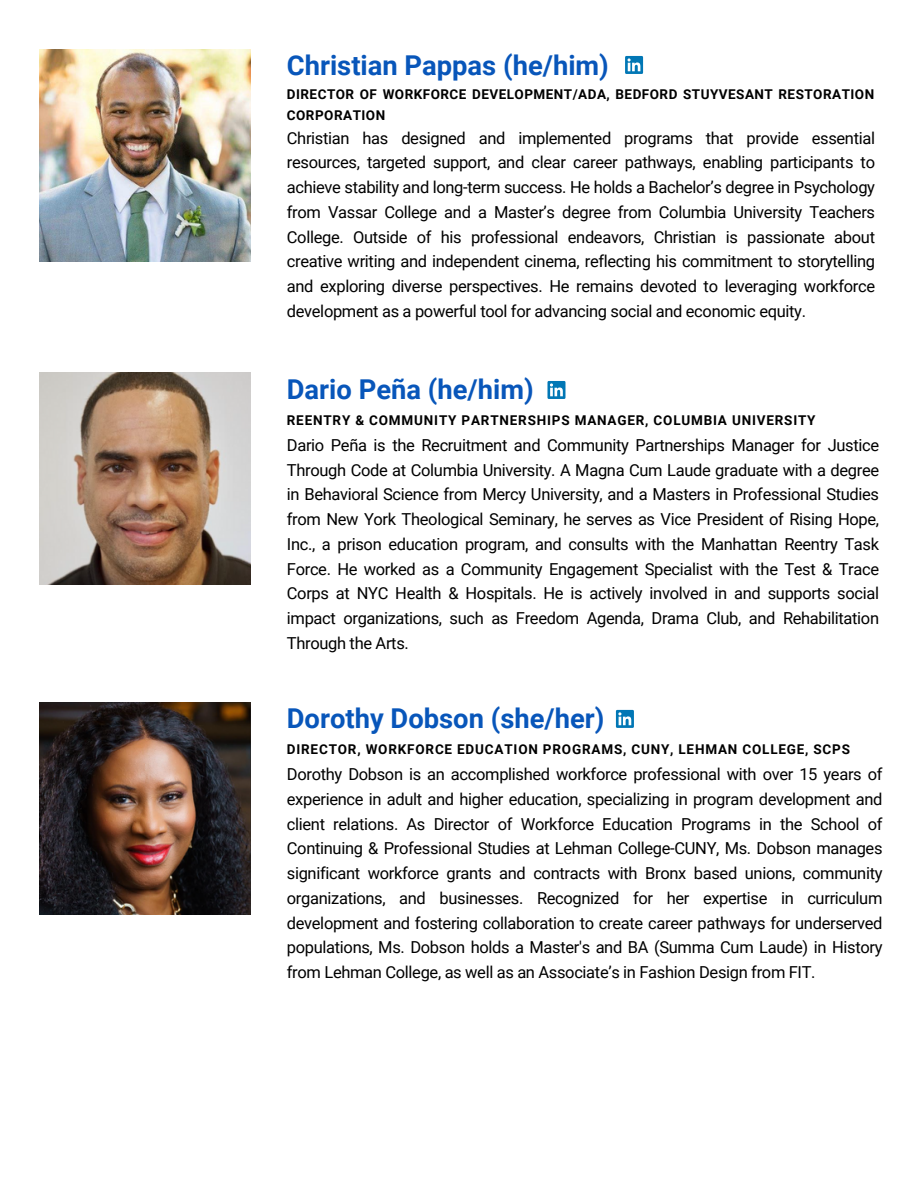
<style>
.page{position:relative;width:918px;height:1188px;background:#fff}
.page>*{position:absolute;margin:0;border:0;box-sizing:border-box;transform-origin:0 0}
.t1{font:700 27.3px "Roboto";color:#0856ba}
.t2{font:16.5px/24.8px "Roboto";letter-spacing:-.02em;color:#000;text-align:justify}
.t3{font:700 13.5px "Roboto";letter-spacing:.06em;color:#000}
.t4{font:700 13.5px/20.2px "Roboto";letter-spacing:.035em;color:#000}
</style>
<div class="page">
<img style="left:39px;top:373px;width:212px;height:211px">
<div style="left:547px;top:381px;width:18px;height:18px;background:#0177b5"></div>
<svg style="left:550px;top:383px;width:13px;height:13px"></svg>
<img style="left:39px;top:49px;width:212px;height:212px">
<svg style="left:625px;top:56px;width:18px;height:18px"></svg>
<svg style="left:628px;top:58px;width:12px;height:13px"></svg>
<svg style="left:616px;top:710px;width:18px;height:18px"></svg>
<svg style="left:618px;top:712px;width:13px;height:13px"></svg>
<img style="left:39px;top:702px;width:212px;height:212px">
<h2 class="t1" style="left:287px;top:50px;width:323px">Christian Pappas (he/him)</h2>
<h1 class="t4" style="left:287px;top:85px;width:589px">DIRECTOR OF WORKFORCE DEVELOPMENT/ADA, BEDFORD STUYVESANT RESTORATION<br>CORPORATION</h1>
<p class="t2" style="left:287px;top:126px;width:590px">Christian has designed and implemented programs that provide essential resources, targeted support, and clear career pathways, enabling participants to achieve stability and long-term success. He holds a Bachelor’s degree in Psychology from Vassar College and a Master’s degree from Columbia University Teachers College. Outside of his professional endeavors, Christian is passionate about creative writing and independent cinema, reflecting his commitment to storytelling and exploring diverse perspectives. He remains devoted to leveraging workforce development as a powerful tool for advancing social and economic equity.</p>
<p class="t1" style="left:287px;top:373px;width:248px">Dario Peña (he/him)</p>
<p class="t2" style="left:287px;top:433px;width:594px">Dario Peña is the Recruitment and Community Partnerships Manager for Justice Through Code at Columbia University. A Magna Cum Laude graduate with a degree in Behavioral Science from Mercy University, and a Masters in Professional Studies from New York Theological Seminary, he serves as Vice President of Rising Hope, Inc., a prison education program, and consults with the Manhattan Reentry Task Force. He worked as a Community Engagement Specialist with the Test &amp; Trace Corps at NYC Health &amp; Hospitals. He is actively involved in and supports social impact organizations, such as Freedom Agenda, Drama Club, and Rehabilitation Through the Arts.</p>
<h1 class="t3" style="left:287px;top:412px;width:530px">REENTRY &amp; COMMUNITY PARTNERSHIPS MANAGER, COLUMBIA UNIVERSITY</h1>
<p class="t1" style="left:287px;top:703px;width:319px">Dorothy Dobson (she/her)</p>
<h2 class="t2" style="left:287px;top:762px;width:597px">Dorothy Dobson is an accomplished workforce professional with over 15 years of experience in adult and higher education, specializing in program development and client relations. As Director of Workforce Education Programs in the School of Continuing &amp; Professional Studies at Lehman College-CUNY, Ms. Dobson manages significant workforce grants and contracts with Bronx based unions, community organizations, and businesses. Recognized for her expertise in curriculum development and fostering collaboration to create career pathways for underserved populations, Ms. Dobson holds a Master's and BA (Summa Cum Laude) in History from Lehman College, as well as an Associate’s in Fashion Design from FIT.</h2>
<p class="t3" style="left:287px;top:742px;width:565px">DIRECTOR, WORKFORCE EDUCATION PROGRAMS, CUNY, LEHMAN COLLEGE, SCPS</p>
</div>
